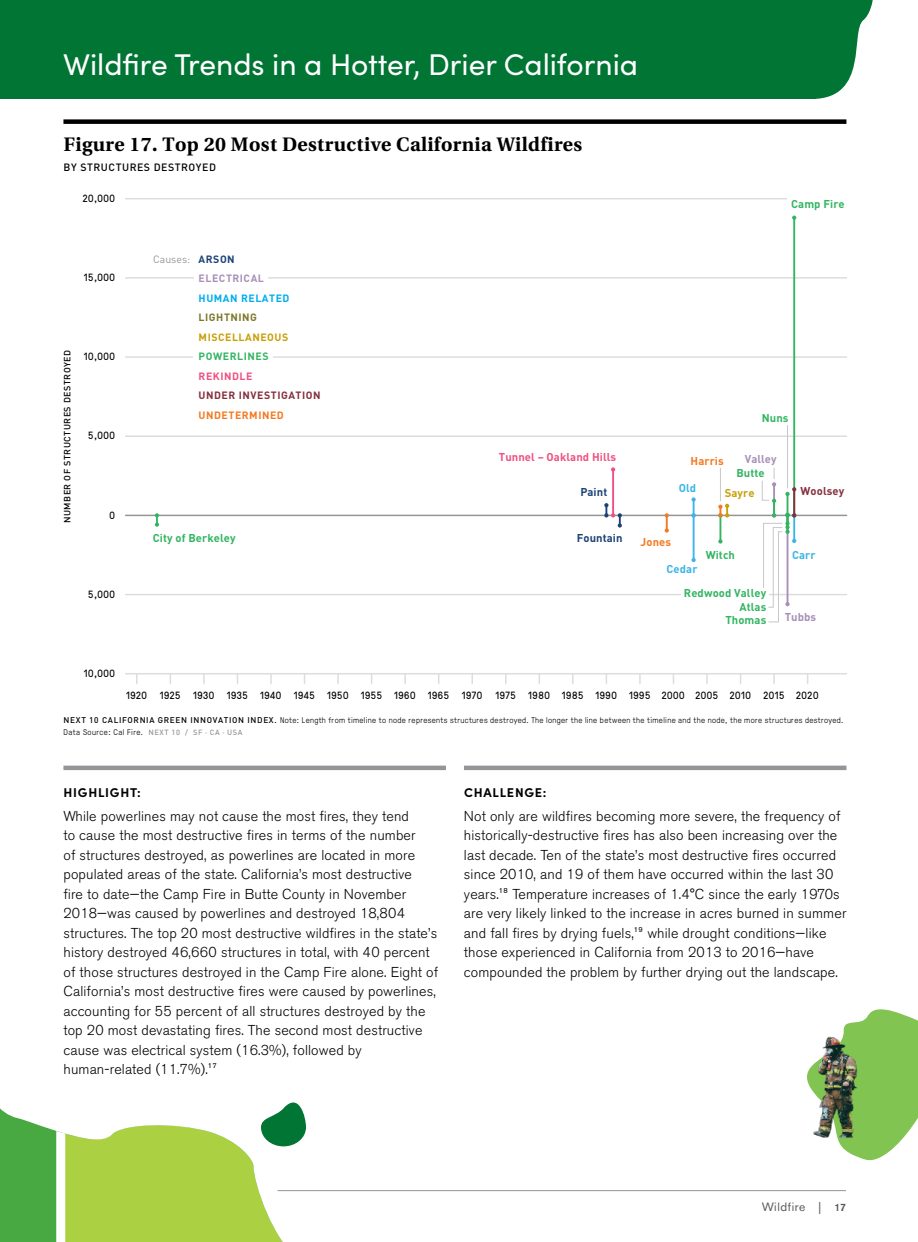
<style>
.page{position:relative;width:918px;height:1242px;background:#fff}
.page>*{position:absolute;margin:0;border:0;box-sizing:border-box;transform-origin:0 0}
.Narrative__Header{font:30px "Sofia Pro";color:#fff}
.t1{font:700 19.5px "Utopia";letter-spacing:.02em;color:#000}
.Narrative__Copy{font:300 14.25px/19.5px "Akzidenz Grotesk BE";letter-spacing:.01em;color:#000}
.Narrative__Subhead{font:700 12.75px "Sofia Pro";letter-spacing:.06em;color:#000}
.Footer__Page____rect{font:12px "Akzidenz Grotesk BE";letter-spacing:.05em;color:#58595b}
.t2{font:700 11.25px/13.5px "DIN";letter-spacing:.01em;color:#32b561;text-align:right}
.t3{font:700 11.25px "DIN";letter-spacing:.01em;color:#ef5081}
.t4{font:700 11.25px/13.6px "DIN";letter-spacing:.01em;color:#a88fb9}
.t5{font:700 11.25px "DIN";letter-spacing:.01em;color:#1d4376}
.t6{font:700 11.25px "DIN";letter-spacing:.01em;color:#3cb4e7}
.t7{font:700 11.25px "DIN";letter-spacing:.01em;color:#f47920}
.t8{font:700 11.25px "DIN";letter-spacing:.01em;color:#85303d}
.t9{font:700 11.25px "DIN";letter-spacing:.01em;color:#c8a008}
.t10{font:10.5px "GT Pressura";letter-spacing:.05em;color:#000}
.t11{font:700 10.5px/19.5px "DIN";letter-spacing:.05em;color:#85303d}
.t12{font:500 10.5px "DIN";letter-spacing:.05em;color:#000}
.t13{font:10.5px "DIN";color:#939598}
.t14{font:500 9px "DIN";letter-spacing:.05em;color:#000}
.t15{font:300 8.25px/12px "GT Pressura";letter-spacing:.04em;color:#000}
.s1{color:#1d4376}
.s2{color:#a88fb9}
.s3{color:#00aeef}
.s4{color:#7c762b}
.s5{color:#c8a008}
.s6{color:#32b561}
.s7{color:#ef5081}
.s8{color:#f47920}
.s9{font-family:"DIN";font-weight:500}
.s10{font-family:"DIN";font-weight:500;font-size:7.5px;color:#939598}
.s11{font-weight:500;font-size:10.5px}
</style>
<div class="page">
<hr style="left:64px;top:1190px;width:782px;height:1px;background:#939598">
<svg style="left:0;top:1108px;width:399px;height:134px"></svg>
<svg style="left:62px;top:1102px;width:244px;height:140px"></svg>
<svg style="left:778px;top:1009px;width:140px;height:183px"></svg>
<img style="left:808px;top:1032px;width:53px;height:112px">
<div style="left:0;top:0;width:816px;height:99px;background:#007534"></div>
<svg style="left:816px;top:0;width:57px;height:99px"></svg>
<svg style="left:337px;top:674px;width:2px;height:10px"></svg>
<svg style="left:203px;top:674px;width:2px;height:10px"></svg>
<svg style="left:270px;top:674px;width:2px;height:10px"></svg>
<svg style="left:404px;top:674px;width:2px;height:10px"></svg>
<svg style="left:505px;top:674px;width:2px;height:10px"></svg>
<svg style="left:471px;top:674px;width:2px;height:10px"></svg>
<svg style="left:773px;top:674px;width:2px;height:10px"></svg>
<svg style="left:639px;top:674px;width:2px;height:10px"></svg>
<svg style="left:706px;top:674px;width:2px;height:10px"></svg>
<svg style="left:572px;top:674px;width:2px;height:10px"></svg>
<svg style="left:136px;top:674px;width:2px;height:10px"></svg>
<hr style="left:126px;top:594px;width:721px;height:1px;background:#dcddde">
<hr style="left:126px;top:515px;width:721px;height:1px;background:#939598">
<hr style="left:126px;top:435px;width:721px;height:2px;background:#dcddde">
<hr style="left:126px;top:356px;width:721px;height:2px;background:#dcddde">
<hr style="left:126px;top:277px;width:721px;height:2px;background:#dcddde">
<hr style="left:126px;top:198px;width:721px;height:1px;background:#dcddde">
<hr style="left:126px;top:673px;width:721px;height:1px;background:#dcddde">
<div style="left:681px;top:590px;width:88px;height:11px;background:#fff"></div>
<div style="left:787px;top:195px;width:60px;height:17px;background:#fff"></div>
<div style="left:194px;top:271px;width:73px;height:14px;background:#fff"></div>
<div style="left:194px;top:349px;width:79px;height:16px;background:#fff"></div>
<svg style="left:155px;top:513px;width:4px;height:14px"></svg>
<hr style="left:612px;top:469px;width:2px;height:46px;background:#ef5081">
<svg style="left:611px;top:467px;width:4px;height:5px"></svg>
<svg style="left:604px;top:503px;width:18px;height:25px"></svg>
<svg style="left:665px;top:513px;width:4px;height:20px"></svg>
<hr style="left:693px;top:515px;width:2px;height:45px;background:#3cb4e7">
<svg style="left:691px;top:558px;width:5px;height:4px"></svg>
<svg style="left:691px;top:497px;width:5px;height:21px"></svg>
<svg style="left:718px;top:504px;width:11px;height:40px"></svg>
<hr style="left:793px;top:218px;width:2px;height:297px;background:#32b561">
<svg style="left:792px;top:216px;width:4px;height:4px"></svg>
<hr style="left:720px;top:468px;width:1px;height:33px;background:#c7c8ca">
<hr style="left:787px;top:425px;width:1px;height:63px;background:#c7c8ca">
<svg style="left:761px;top:468px;width:35px;height:155px"></svg>
<hr style="left:63px;top:766px;width:383px;height:4px;background:#939598">
<hr style="left:464px;top:766px;width:382px;height:4px;background:#939598">
<div style="left:63px;top:119px;width:783px;height:5px;background:#000"></div>
<p class="Narrative__Header" style="left:63px;top:43px;width:577px">Wildfire Trends in a Hotter, Drier California</p>
<p class="t1" style="left:64px;top:133px;width:520px">Figure 17. Top 20 Most Destructive California Wildfires</p>
<p class="t12" style="left:64px;top:160px;width:154px">BY STRUCTURES DESTROYED</p>
<p class="t10" style="left:83px;top:191px;width:34px">20,000</p>
<p class="t2" style="left:791px;top:197px;width:55px">Camp Fire</p>
<p class="t10" style="left:84px;top:270px;width:33px">15,000</p>
<p class="t14" style="left:61px;top:523px;width:175px;rotate:-90deg">NUMBER OF STRUCTURES DESTROYED</p>
<p class="t10" style="left:84px;top:349px;width:33px">10,000</p>
<p class="t10" style="left:88px;top:428px;width:28px">5,000</p>
<p class="t10" style="left:110px;top:507px;width:7px">0</p>
<p class="t10" style="left:88px;top:587px;width:28px">5,000</p>
<p class="t13" style="left:153px;top:252px;width:39px">Causes:</p>
<p class="t11" style="left:199px;top:249px;width:123px"><span class="s1">ARSON<br></span><span class="s2">ELECTRICAL<br></span><span class="s3">HUMAN RELATED<br></span><span class="s4">LIGHTNING<br></span><span class="s5">MISCELLANEOUS<br></span><span class="s6">POWERLINES<br></span><span class="s7">REKINDLE<br></span>UNDER INVESTIGATION<br><span class="s8">UNDETERMINED</span></p>
<p class="t2" style="left:153px;top:531px;width:84px">City of Berkeley</p>
<p class="t3" style="left:499px;top:450px;width:119px">Tunnel – Oakland Hills</p>
<p class="t7" style="left:691px;top:454px;width:35px">Harris</p>
<p class="t2" style="left:762px;top:411px;width:28px">Nuns</p>
<p class="t4" style="left:736px;top:452px;width:42px;text-indent:8px">Valley<br><span class="s6">Butte</span></p>
<p class="t6" style="left:679px;top:480px;width:19px">Old</p>
<p class="t5" style="left:580px;top:485px;width:28px">Paint</p>
<p class="t5" style="left:577px;top:530px;width:47px">Fountain</p>
<p class="t7" style="left:641px;top:534px;width:32px">Jones</p>
<p class="t6" style="left:667px;top:562px;width:32px">Cedar</p>
<p class="t9" style="left:725px;top:486px;width:31px">Sayre</p>
<p class="t2" style="left:706px;top:547px;width:31px">Witch</p>
<p class="t8" style="left:801px;top:484px;width:45px">Woolsey</p>
<p class="t6" style="left:792px;top:547px;width:25px">Carr</p>
<p class="t2" style="left:684px;top:586px;width:84px">Redwood Valley<br>Atlas<br>Thomas</p>
<p class="t4" style="left:785px;top:609px;width:33px">Tubbs</p>
<p class="t10" style="left:84px;top:666px;width:33px">10,000</p>
<p class="t10" style="left:126px;top:688px;width:358px">1920 1925 1930 1935 1940 1945 1950 1955 1960 1965 1970</p>
<p class="t10" style="left:495px;top:688px;width:325px">1975 1980 1985 1990 1995 2000 2005 2010 2015 2020</p>
<p class="t15" style="left:64px;top:713px;width:781px"><span class="s9">NEXT 10 CALIFORNIA GREEN INNOVATION INDEX.</span> Note: Length from timeline to node represents structures destroyed. The longer the line between the timeline and the node, the more structures destroyed.<br>Data Source: Cal Fire. <span class="s10">NEXT 10 / SF · CA · USA</span></p>
<p class="Narrative__Subhead" style="left:64px;top:782px;width:79px">HIGHLIGHT:</p>
<p class="Narrative__Copy" style="left:63px;top:806px;width:376px">While powerlines may not cause the most fires, they tend<br>to cause the most destructive fires in terms of the number<br>of structures destroyed, as powerlines are located in more populated areas of the state. California’s most destructive<br>fire to date—the Camp Fire in Butte County in November 2018—was caused by powerlines and destroyed 18,804 structures. The top 20 most destructive wildfires in the state’s history destroyed 46,660 structures in total, with 40 percent of those structures destroyed in the Camp Fire alone. Eight of California’s most destructive fires were caused by powerlines, accounting for 55 percent of all structures destroyed by the top 20 most devastating fires. The second most destructive cause was electrical system (16.3%), followed by human-related (11.7%).<sup>17</sup></p>
<p class="Narrative__Subhead" style="left:464px;top:782px;width:84px">CHALLENGE:</p>
<p class="Narrative__Copy" style="left:464px;top:806px;width:384px">Not only are wildfires becoming more severe, the frequency of historically-destructive fires has also been increasing over the last decade. Ten of the state’s most destructive fires occurred since 2010, and 19 of them have occurred within the last 30 years.<sup>18</sup> Temperature increases of 1.4°C since the early 1970s are very likely linked to the increase in acres burned in summer and fall fires by drying fuels,<sup>19</sup> while drought conditions—like those experienced in California from 2013 to 2016—have compounded the problem by further drying out the landscape.</p>
<p class="Footer__Page____rect" style="left:762px;top:1199px;width:86px">Wildfire | <span class="s11">17</span></p>
</div>
